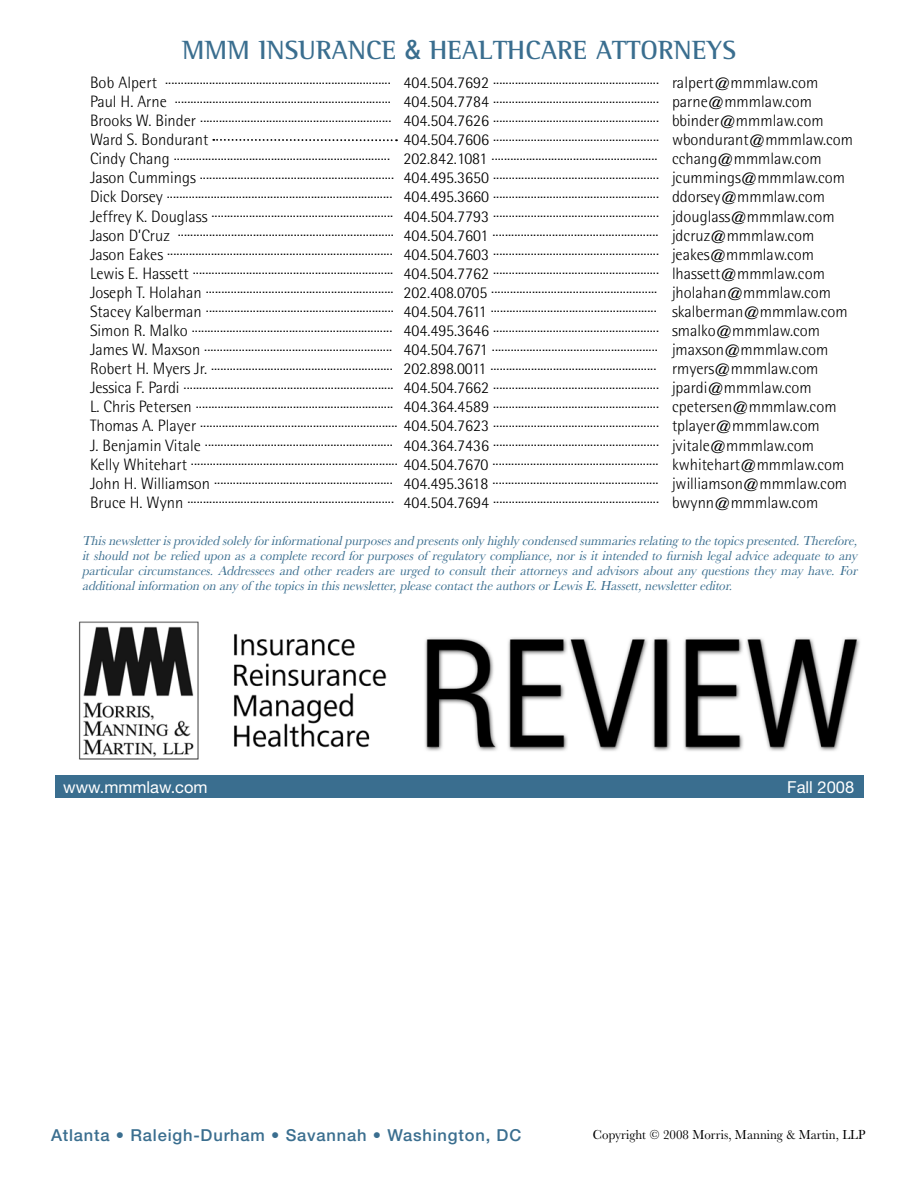
<style>
.page{position:relative;width:918px;height:1188px;background:#fff}
.page>*{position:absolute;margin:0;border:0;box-sizing:border-box;transform-origin:0 0}
.t1{font:700 27px "Rotis Semi Serif";letter-spacing:.005em;color:#3a6e8f}
.t2{font:300 16.5px/19px "Rotis Semi Sans";color:#000}
.t3{font:500 16.5px "Helvetica Neue LT";letter-spacing:.05em;color:#3a6e8f}
.t4{font:16.5px "Helvetica Neue LT";color:#fff}
.t5{font:13.5px/15px "URW Basker T Regu Narr Obli";color:#3a6e8f;text-align:justify}
.t6{font:13.5px "URW Basker T Regu Narr";color:#000}
.s1{font-family:"Helvetica Neue LT";font-weight:500;font-stretch:condensed}
</style>
<div class="page">
<svg style="left:213px;top:139px;width:184px;height:2px"></svg>
<img style="left:79px;top:621px;width:781px;height:139px">
<div style="left:55px;top:775px;width:809px;height:23px;background:#3a6e8f"></div>
<h1 class="t1" style="left:182px;top:34px;width:23px">MMM</h1>
<h1 class="t1" style="left:259px;top:34px;width:479px">INSURANCE <span class="s1">&amp;</span> HEALTHCARE ATTORNEYS</h1>
<p class="t2" style="left:90px;top:68px;width:735px">Bob Alpert ........................................................................ 404.504.7692 ..................................................... ralpert@mmmlaw.com<br>Paul H. Arne ..................................................................... 404.504.7784 ..................................................... parne@mmmlaw.com<br>Brooks W. Binder ............................................................. 404.504.7626 ..................................................... bbinder@mmmlaw.com</p>
<p class="t2" style="left:90px;top:130px;width:120px">Ward S. Bondurant</p>
<p class="t2" style="left:90px;top:126px;width:765px;text-indent:314px">404.504.7606 ..................................................... wbondurant@mmmlaw.com Cindy Chang ..................................................................... 202.842.1081 ..................................................... cchang@mmmlaw.com Jason Cummings .............................................................. 404.495.3650 ..................................................... jcummings@mmmlaw.com Dick Dorsey ........................................................................ 404.495.3660 ..................................................... ddorsey@mmmlaw.com Jeffrey K. Douglass .......................................................... 404.504.7793 ..................................................... jdouglass@mmmlaw.com Jason D’Cruz ..................................................................... 404.504.7601 ..................................................... jdcruz@mmmlaw.com Jason Eakes ........................................................................ 404.504.7603 ..................................................... jeakes@mmmlaw.com<br>Lewis E. Hassett ................................................................ 404.504.7762 ..................................................... lhassett@mmmlaw.com Joseph T. Holahan ............................................................ 202.408.0705 ..................................................... jholahan@mmmlaw.com Stacey Kalberman ............................................................ 404.504.7611 ..................................................... skalberman@mmmlaw.com Simon R. Malko ................................................................ 404.495.3646 ..................................................... smalko@mmmlaw.com James W. Maxson ............................................................ 404.504.7671 ..................................................... jmaxson@mmmlaw.com Robert H. Myers Jr. .......................................................... 202.898.0011 ..................................................... rmyers@mmmlaw.com Jessica F. Pardi ................................................................... 404.504.7662 ..................................................... jpardi@mmmlaw.com<br>L. Chris Petersen ............................................................... 404.364.4589 ..................................................... cpetersen@mmmlaw.com Thomas A. Player ............................................................... 404.504.7623 ..................................................... tplayer@mmmlaw.com<br>J. Benjamin Vitale ............................................................ 404.364.7436 ..................................................... jvitale@mmmlaw.com<br>Kelly Whitehart .................................................................. 404.504.7670 ..................................................... kwhitehart@mmmlaw.com John H. Williamson ......................................................... 404.495.3618 ..................................................... jwilliamson@mmmlaw.com Bruce H. Wynn .................................................................. 404.504.7694 ..................................................... bwynn@mmmlaw.com</p>
<p class="t5" style="left:83px;top:534px;width:776px">This newsletter is provided solely for informational purposes and presents only highly condensed summaries relating to the topics presented. Therefore, it should not be relied upon as a complete record for purposes of regulatory compliance, nor is it intended to furnish legal advice adequate to any particular circumstances. Addressees and other readers are urged to consult their attorneys and advisors about any questions they may have. For additional information on any of the topics in this newsletter, please contact the authors or Lewis E. Hassett, newsletter editor.</p>
<p class="t4" style="left:63px;top:777px;width:146px">www.mmmlaw.com</p>
<p class="t4" style="left:787px;top:777px;width:68px">Fall 2008</p>
<p class="t3" style="left:51px;top:1126px;width:472px">Atlanta • Raleigh-Durham • Savannah • Washington, DC</p>
<p class="t6" style="left:593px;top:1128px;width:274px">Copyright © 2008 Morris, Manning &amp; Martin, LLP</p>
</div>
